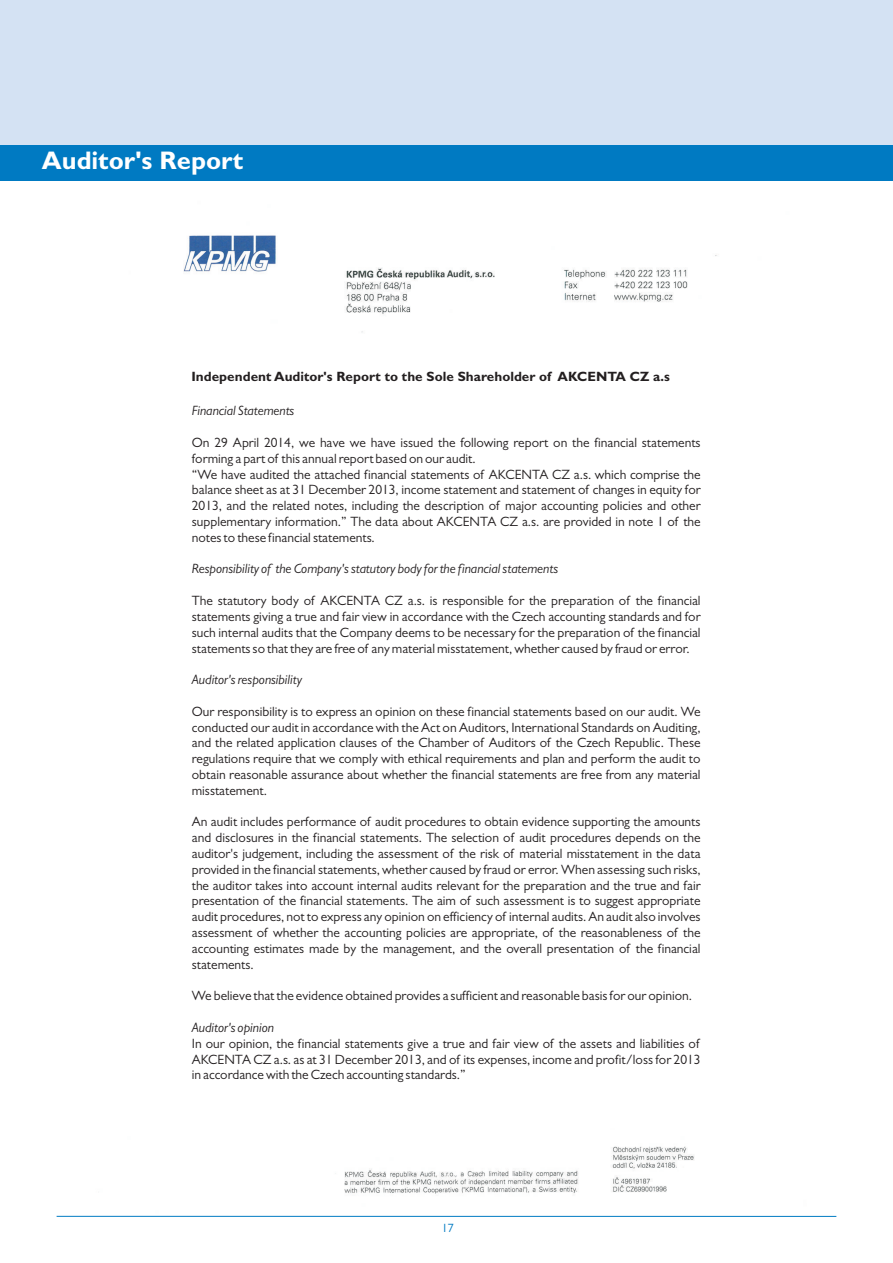
<style>
.page{position:relative;width:893px;height:1263px;background:#fff}
.page>*{position:absolute;margin:0;border:0;box-sizing:border-box;transform-origin:0 0}
.t1{font:700 25.5px "Gill Sans MT Pro";color:#fff}
.t2{font:13.5px/15.8px "Gill Sans MT Pro";color:#231f20;text-align:justify}
.t3{font:italic 13.5px "Gill Sans MT Pro";color:#231f20}
.t4{font:700 13.5px "Gill Sans MT Pro";color:#231f20}
.t5{font:12px "Gill Sans MT Pro";color:#007ac2}
</style>
<div class="page">
<img style="left:183px;top:235px;width:534px;height:959px">
<div style="left:0;top:0;width:893px;height:161px;background:#d4e2f3"></div>
<hr style="left:57px;top:1216px;width:779px;height:1px;background:#007bc3">
<div style="left:0;top:145px;width:893px;height:36px;background:#007ac2"></div>
<h1 class="t1" style="left:42px;top:152px;width:203px">Auditor's Report</h1>
<p class="t4" style="left:191px;top:371px;width:480px">Independent Auditor's Report to the Sole Shareholder of AKCENTA CZ a.s</p>
<p class="t3" style="left:192px;top:406px;width:104px">Financial Statements</p>
<p class="t2" style="left:192px;top:437px;width:510px;text-align:left">On 29 April 2014, we have we have issued the following report on the financial statements forming a part of this annual report based on our audit.<br>“We have audited the attached financial statements of AKCENTA CZ a.s. which comprise the balance sheet as at 31 December 2013, income statement and statement of changes in equity for 2013, and the related notes, including the description of major accounting policies and other supplementary information.” The data about AKCENTA CZ a.s. are provided in note 1 of the notes to these financial statements.</p>
<p class="t3" style="left:192px;top:564px;width:368px">Responsibility of the Company's statutory body for the financial statements</p>
<p class="t2" style="left:192px;top:595px;width:510px">The statutory body of AKCENTA CZ a.s. is responsible for the preparation of the financial statements giving a true and fair view in accordance with the Czech accounting standards and for such internal audits that the Company deems to be necessary for the preparation of the financial statements so that they are free of any material misstatement, whether caused by fraud or error.</p>
<p class="t3" style="left:192px;top:675px;width:112px">Auditor's responsibility</p>
<p class="t2" style="left:192px;top:705px;width:510px">Our responsibility is to express an opinion on these financial statements based on our audit. We conducted our audit in accordance with the Act on Auditors, International Standards on Auditing, and the related application clauses of the Chamber of Auditors of the Czech Republic. These regulations require that we comply with ethical requirements and plan and perform the audit to obtain reasonable assurance about whether the financial statements are free from any material misstatement.</p>
<p class="t2" style="left:192px;top:816px;width:510px">An audit includes performance of audit procedures to obtain evidence supporting the amounts and disclosures in the financial statements. The selection of audit procedures depends on the auditor's judgement, including the assessment of the risk of material misstatement in the data provided in the financial statements, whether caused by fraud or error. When assessing such risks, the auditor takes into account internal audits relevant for the preparation and the true and fair presentation of the financial statements. The aim of such assessment is to suggest appropriate audit procedures, not to express any opinion on efficiency of internal audits. An audit also involves assessment of whether the accounting policies are appropriate, of the reasonableness of the accounting estimates made by the management, and the overall presentation of the financial statements.</p>
<p class="t2" style="left:192px;top:990px;width:502px">We believe that the evidence obtained provides a sufficient and reasonable basis for our opinion.</p>
<p class="t3" style="left:192px;top:1023px;width:84px">Auditor's opinion</p>
<p class="t2" style="left:192px;top:1037px;width:510px">In our opinion, the financial statements give a true and fair view of the assets and liabilities of AKCENTA CZ a.s. as at 31 December 2013, and of its expenses, income and profit/loss for 2013 in accordance with the Czech accounting standards.”</p>
<p class="t5" style="left:442px;top:1224px;width:13px">17</p>
</div>
